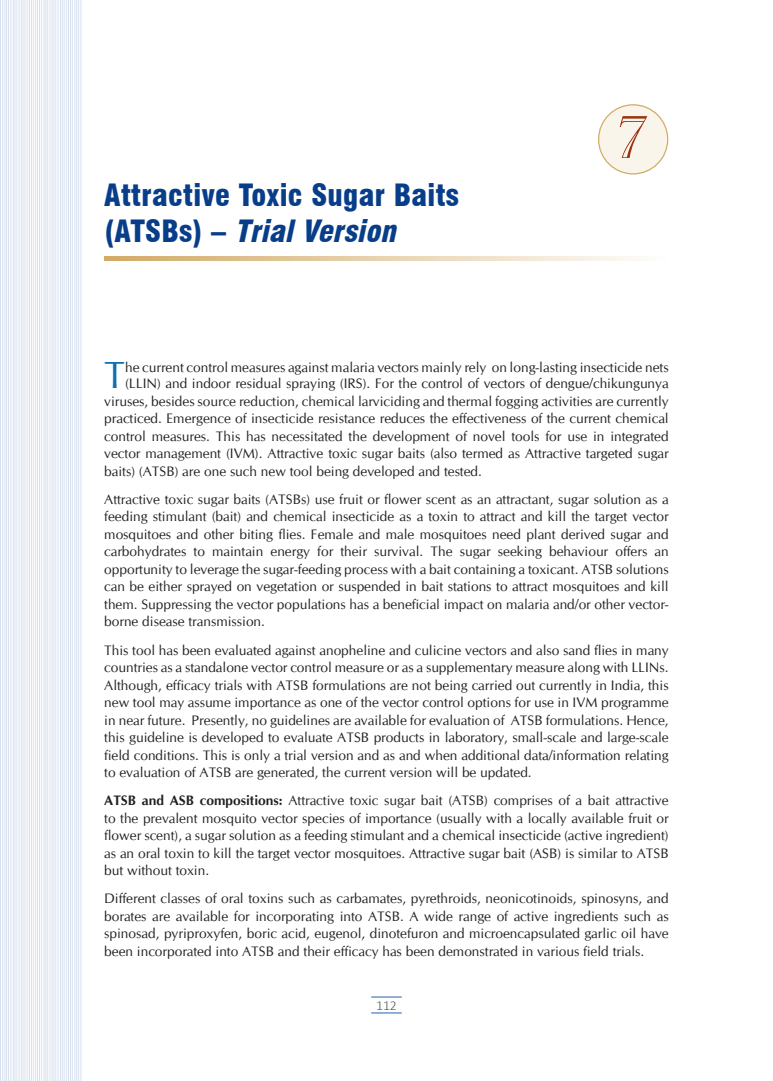
<style>
.page{position:relative;width:773px;height:1081px;background:#fff}
.page>*{position:absolute;margin:0;border:0;box-sizing:border-box;transform-origin:0 0}
.t1{font:100 65px "CASLONOPENFACE";color:#9e300c}
.t2{font:37.88px "CG Omega";color:#0e70b0}
.t3{font:900 condensed 30px/36px "Swiss 721 BT";letter-spacing:.01em;color:#083e89}
.t4{font:13.75px/17.5px "CG Omega";color:#231f20;text-align:justify}
.t5{font:300 13.75px "Calibri";color:#57585a}
.s1{font-style:italic}
.s2{font-weight:700}
</style>
<div class="page">
<svg style="left:0;top:0;width:81px;height:1081px;fill:#dee6f3"></svg>
<hr style="left:1px;top:0;width:1px;height:1081px;background:#fff">
<hr style="left:3px;top:0;width:1px;height:1081px;background:#fff">
<hr style="left:7px;top:0;width:1px;height:1081px;background:#fff">
<hr style="left:5px;top:0;width:1px;height:1081px;background:#fff">
<hr style="left:9px;top:0;width:1px;height:1081px;background:#fff">
<hr style="left:11px;top:0;width:1px;height:1081px;background:#fff">
<hr style="left:15px;top:0;width:1px;height:1081px;background:#fff">
<hr style="left:13px;top:0;width:1px;height:1081px;background:#fff">
<hr style="left:17px;top:0;width:1px;height:1081px;background:#fff">
<hr style="left:19px;top:0;width:1px;height:1081px;background:#fff">
<hr style="left:23px;top:0;width:1px;height:1081px;background:#fff">
<hr style="left:20px;top:0;width:1px;height:1081px;background:#fff">
<hr style="left:25px;top:0;width:1px;height:1081px;background:#fff">
<hr style="left:27px;top:0;width:1px;height:1081px;background:#fff">
<hr style="left:30px;top:0;width:1px;height:1081px;background:#fff">
<hr style="left:28px;top:0;width:1px;height:1081px;background:#fff">
<hr style="left:32px;top:0;width:1px;height:1081px;background:#fff">
<hr style="left:34px;top:0;width:1px;height:1081px;background:#fff">
<hr style="left:38px;top:0;width:1px;height:1081px;background:#fff">
<hr style="left:36px;top:0;width:1px;height:1081px;background:#fff">
<hr style="left:40px;top:0;width:1px;height:1081px;background:#fff">
<hr style="left:42px;top:0;width:1px;height:1081px;background:#fff">
<hr style="left:46px;top:0;width:1px;height:1081px;background:#fff">
<hr style="left:44px;top:0;width:1px;height:1081px;background:#fff">
<hr style="left:48px;top:0;width:1px;height:1081px;background:#fff">
<hr style="left:50px;top:0;width:1px;height:1081px;background:#fff">
<hr style="left:54px;top:0;width:1px;height:1081px;background:#fff">
<hr style="left:52px;top:0;width:1px;height:1081px;background:#fff">
<hr style="left:56px;top:0;width:1px;height:1081px;background:#fff">
<hr style="left:58px;top:0;width:1px;height:1081px;background:#fff">
<hr style="left:62px;top:0;width:1px;height:1081px;background:#fff">
<hr style="left:59px;top:0;width:1px;height:1081px;background:#fff">
<hr style="left:64px;top:0;width:1px;height:1081px;background:#fff">
<hr style="left:65px;top:0;width:1px;height:1081px;background:#fff">
<hr style="left:69px;top:0;width:1px;height:1081px;background:#fff">
<hr style="left:67px;top:0;width:1px;height:1081px;background:#fff">
<hr style="left:71px;top:0;width:1px;height:1081px;background:#fff">
<hr style="left:73px;top:0;width:1px;height:1081px;background:#fff">
<hr style="left:77px;top:0;width:1px;height:1081px;background:#fff">
<hr style="left:75px;top:0;width:1px;height:1081px;background:#fff">
<hr style="left:79px;top:0;width:1px;height:1081px;background:#fff">
<div style="left:598px;top:105px;width:69px;height:69px;background:#f9f5eb;border-radius:50%"></div>
<div style="left:598px;top:104px;width:70px;height:70px;border:1px solid #d2ab66;border-radius:50%"></div>
<svg style="left:104px;top:256px;width:532px;height:5px;background:#e6d1ac"></svg>
<hr style="left:371px;top:996px;width:30px;height:1px;background:#88a9d3">
<hr style="left:371px;top:997px;width:30px;height:1px;background:#88a9d3">
<hr style="left:371px;top:1013px;width:30px;height:1px;background:#88a9d3">
<hr style="left:371px;top:1012px;width:30px;height:1px;background:#88a9d3">
<h3 class="t3" style="left:104px;top:177px;width:356px">Attractive Toxic Sugar Baits ( AT S B s ) – <span class="s1">TrialVersion</span></h3>
<h1 class="t1" style="left:616px;top:111px;width:34px">7</h1>
<h2 class="t2" style="left:104px;top:353px;width:22px">T</h2>
<p class="t4" style="left:125px;top:358px;width:545px">he current control measures against malaria vectors mainly rely on long-lasting insecticide nets</p>
<p class="t4" style="left:125px;top:375px;width:545px">(LLIN) and indoor residual spraying (IRS). For the control of vectors of dengue/chikungunya</p>
<p class="t4" style="left:104px;top:392px;width:566px">viruses, besides source reduction, chemical larviciding and thermal fogging activities are currently</p>
<p class="t4" style="left:104px;top:410px;width:566px">practiced. Emergence of insecticide resistance reduces the effectiveness of the current chemical</p>
<p class="t4" style="left:104px;top:427px;width:566px">control measures. This has necessitated the development of novel tools for use in integrated</p>
<p class="t4" style="left:104px;top:445px;width:566px">vector management (IVM). Attractive toxic sugar baits (also termed as Attractive targeted sugar</p>
<p class="t4" style="left:104px;top:462px;width:379px">baits) (ATSB) are one such new tool being developed and tested.</p>
<p class="t4" style="left:104px;top:490px;width:566px">Attractive toxic sugar baits (ATSBs) use fruit or flower scent as an attractant, sugar solution as a feeding stimulant (bait) and chemical insecticide as a toxin to attract and kill the target vector mosquitoes and other biting flies. Female and male mosquitoes need plant derived sugar and carbohydrates to maintain energy for their survival. The sugar seeking behaviour offers an opportunity to leverage the sugar-feeding process with a bait containing a toxicant. ATSB solutions can be either sprayed on vegetation or suspended in bait stations to attract mosquitoes and kill them. Suppressing the vector populations has a beneficial impact on malaria and/or other vector&shy;borne disease transmission.</p>
<p class="t4" style="left:104px;top:641px;width:566px">This tool has been evaluated against anopheline and culicine vectors and also sand flies in many countries as a standalone vector control measure or as a supplementary measure along with LLINs.<br>Although, efficacy trials with ATSB formulations are not being carried out currently in India, this new tool may assume importance as one of the vector control options for use in IVM programme in near future. Presently, no guidelines are available for evaluation of ATSB formulations. Hence, this guideline is developed to evaluate ATSB products in laboratory, small-scale and large-scale field conditions. This is only a trial version and as and when additional data/information relating to evaluation of ATSB are generated, the current version will be updated.</p>
<p class="t4" style="left:104px;top:792px;width:566px"><span class="s2">ATSB and ASB compositions:</span> Attractive toxic sugar bait (ATSB) comprises of a bait attractive to the prevalent mosquito vector species of importance (usually with a locally available fruit or flower scent), a sugar solution as a feeding stimulant and a chemical insecticide (active ingredient) as an oral toxin to kill the target vector mosquitoes. Attractive sugar bait (ASB) is similar to ATSB but without toxin.</p>
<p class="t4" style="left:104px;top:890px;width:566px">Different classes of oral toxins such as carbamates, pyrethroids, neonicotinoids, spinosyns, and borates are available for incorporating into ATSB. A wide range of active ingredients such as spinosad, pyriproxyfen, boric acid, eugenol, dinotefuron and microencapsulated garlic oil have been incorporated into ATSB and their efficacy has been demonstrated in various field trials.</p>
<p class="t5" style="left:376px;top:996px;width:22px">112</p>
</div>
